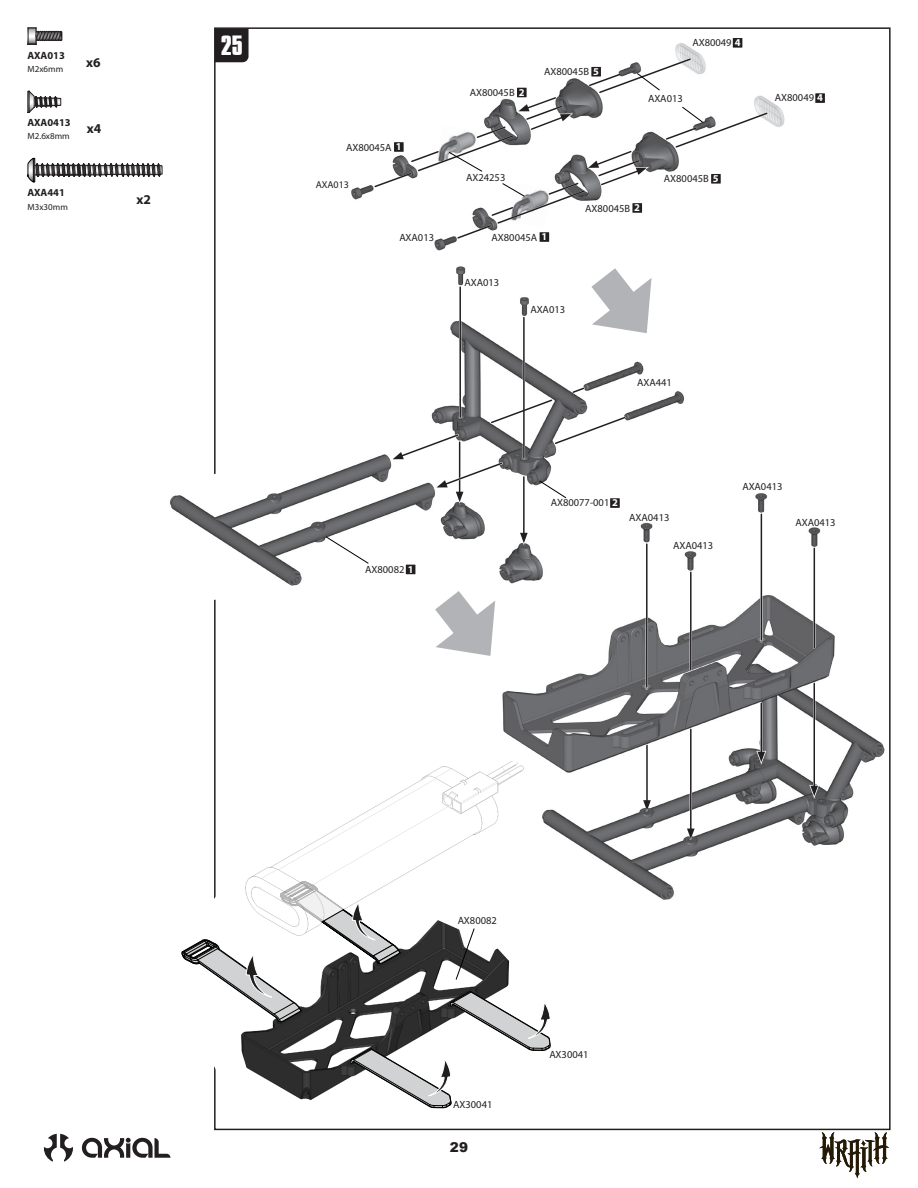
<style>
.page{position:relative;width:918px;height:1188px;background:#fff}
.page>*{position:absolute;margin:0;border:0;box-sizing:border-box;transform-origin:0 0}
.t1{font:700 24px "Compacta BT";color:#fff}
.t2{font:700 13.5px "Myriad Pro";color:#231f20}
.t3{font:900 13.5px "Arial";color:#231f20}
.t4{font:10.5px "Myriad Pro";color:#231f20}
.t5{font:700 10.5px "Myriad Pro";color:#231f20}
.t6{font:10.05px "Myriad Pro";color:#231f20}
.t7{font:9px "Myriad Pro";color:#231f20}
.s1{font-weight:700;color:#fff}
</style>
<div class="page">
<svg style="left:215px;top:28px;width:34px;height:34px"></svg>
<svg style="left:82px;top:1138px;width:88px;height:20px"></svg>
<svg style="left:44px;top:1134px;width:29px;height:28px"></svg>
<svg style="left:819px;top:1132px;width:70px;height:46px"></svg>
<img style="left:351px;top:38px;width:434px;height:162px">
<img style="left:170px;top:262px;width:514px;height:338px">
<img style="left:500px;top:492px;width:385px;height:408px">
<svg style="left:405px;top:558px;width:111px;height:119px"></svg>
<hr style="left:523px;top:477px;width:2px;height:58px;background:#231f20">
<svg style="left:519px;top:532px;width:10px;height:13px"></svg>
<hr style="left:813px;top:683px;width:2px;height:106px;background:#fff">
<hr style="left:814px;top:683px;width:1px;height:105px;background:#231f20">
<svg style="left:809px;top:785px;width:10px;height:13px"></svg>
<hr style="left:760px;top:703px;width:2px;height:52px;background:#fff">
<hr style="left:761px;top:703px;width:1px;height:51px;background:#231f20">
<svg style="left:756px;top:751px;width:10px;height:13px"></svg>
<hr style="left:459px;top:287px;width:2px;height:130px;background:#231f20">
<img style="left:181px;top:751px;width:370px;height:376px">
<hr style="left:646px;top:544px;width:2px;height:143px;background:#231f20">
<hr style="left:760px;top:514px;width:3px;height:126px;background:#fff">
<hr style="left:761px;top:514px;width:1px;height:126px;background:#231f20">
<hr style="left:646px;top:745px;width:2px;height:58px;background:#231f20">
<svg style="left:642px;top:798px;width:10px;height:13px"></svg>
<hr style="left:523px;top:318px;width:2px;height:140px;background:#231f20">
<hr style="left:690px;top:572px;width:2px;height:98px;background:#231f20">
<hr style="left:813px;top:548px;width:2px;height:100px;background:#fff">
<hr style="left:814px;top:548px;width:1px;height:100px;background:#231f20">
<hr style="left:690px;top:729px;width:2px;height:102px;background:#231f20">
<svg style="left:686px;top:826px;width:10px;height:14px"></svg>
<svg style="left:390px;top:386px;width:237px;height:118px"></svg>
<svg style="left:325px;top:536px;width:44px;height:28px"></svg>
<svg style="left:182px;top:881px;width:369px;height:228px"></svg>
<svg style="left:373px;top:57px;width:396px;height:297px"></svg>
<div style="left:406px;top:565px;width:9px;height:9px;background:#231f20"></div>
<div style="left:610px;top:498px;width:10px;height:10px;background:#231f20"></div>
<div style="left:815px;top:93px;width:10px;height:10px;background:#231f20"></div>
<div style="left:733px;top:38px;width:9px;height:10px;background:#231f20"></div>
<svg style="left:27px;top:91px;width:34px;height:22px"></svg>
<svg style="left:30px;top:30px;width:4px;height:12px"></svg>
<div style="left:28px;top:28px;width:8px;height:16px;border:1px solid #231f20"></div>
<svg style="left:35px;top:30px;width:27px;height:12px"></svg>
<svg style="left:27px;top:158px;width:136px;height:25px"></svg>
<p class="t5" style="left:28px;top:49px;width:39px">AXA013</p>
<p class="t7" style="left:28px;top:64px;width:37px">M2x6mm</p>
<p class="t2" style="left:86px;top:53px;width:16px">x6</p>
<p class="t1" style="left:221px;top:31px;width:23px">25</p>
<p class="t4" style="left:544px;top:65px;width:56px">AX80045B <span class="s1">5</span></p>
<p class="t4" style="left:692px;top:36px;width:50px">AX80049 <span class="s1">4</span></p>
<p class="t4" style="left:470px;top:86px;width:56px">AX80045B <span class="s1">2</span></p>
<p class="t4" style="left:648px;top:92px;width:36px">AXA013</p>
<p class="t4" style="left:775px;top:91px;width:50px">AX80049 <span class="s1">4</span></p>
<p class="t5" style="left:28px;top:115px;width:45px">AXA0413</p>
<p class="t7" style="left:28px;top:131px;width:44px">M2.6x8mm</p>
<p class="t2" style="left:87px;top:120px;width:16px">x4</p>
<p class="t4" style="left:346px;top:141px;width:57px">AX80045A <span class="s1">1</span></p>
<p class="t5" style="left:28px;top:186px;width:39px">AXA441</p>
<p class="t7" style="left:28px;top:201px;width:42px">M3x30mm</p>
<p class="t2" style="left:137px;top:190px;width:16px">x2</p>
<p class="t6" style="left:316px;top:179px;width:35px">AXA013</p>
<p class="t4" style="left:466px;top:171px;width:41px">AX24253</p>
<p class="t4" style="left:585px;top:202px;width:56px">AX80045B <span class="s1">2</span></p>
<p class="t4" style="left:664px;top:172px;width:56px">AX80045B <span class="s1">5</span></p>
<p class="t4" style="left:399px;top:231px;width:36px">AXA013</p>
<p class="t4" style="left:492px;top:231px;width:57px">AX80045A <span class="s1">1</span></p>
<p class="t4" style="left:465px;top:276px;width:36px">AXA013</p>
<p class="t4" style="left:530px;top:303px;width:36px">AXA013</p>
<p class="t4" style="left:637px;top:376px;width:36px">AXA441</p>
<p class="t4" style="left:742px;top:480px;width:42px">AXA0413</p>
<p class="t4" style="left:551px;top:496px;width:69px">AX80077-001 <span class="s1">2</span></p>
<p class="t4" style="left:629px;top:511px;width:42px">AXA0413</p>
<p class="t4" style="left:796px;top:516px;width:42px">AXA0413</p>
<p class="t4" style="left:673px;top:539px;width:42px">AXA0413</p>
<p class="t4" style="left:365px;top:563px;width:50px">AX80082 <span class="s1">1</span></p>
<p class="t4" style="left:458px;top:914px;width:41px">AX80082</p>
<p class="t4" style="left:453px;top:1098px;width:41px">AX30041</p>
<p class="t3" style="left:450px;top:1137px;width:20px">29</p>
<p class="t4" style="left:549px;top:1048px;width:41px">AX30041</p>
</div>
